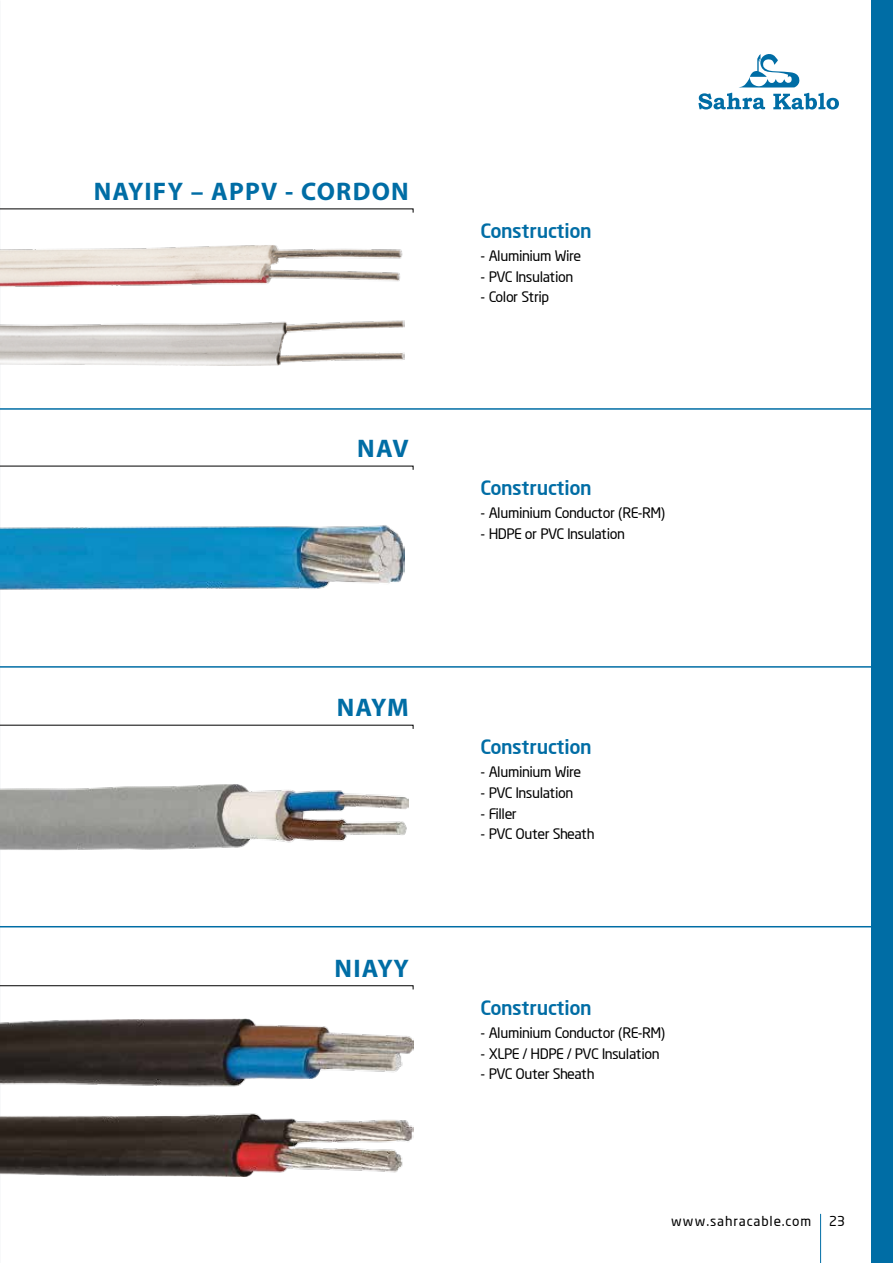
<style>
.page{position:relative;width:893px;height:1263px;background:#fff}
.page>*{position:absolute;margin:0;border:0;box-sizing:border-box;transform-origin:0 0}
.t1{font:700 25.5px "Myriad Pro";letter-spacing:.05em;color:#006da5}
.t2{font:500 19.5px "Neo Sans";color:#006da5}
.t3{font:14.25px "Neo Sans";color:#000}
.t4{font:13.5px "Neo Sans";letter-spacing:.1em;color:#000}
</style>
<div class="page">
<svg style="left:698px;top:54px;width:141px;height:56px"></svg>
<hr style="left:820px;top:1214px;width:1px;height:49px;background:#006da5">
<hr style="left:0;top:408px;width:893px;height:2px;background:#006da5">
<svg style="left:0;top:208px;width:414px;height:5px"></svg>
<svg style="left:0;top:466px;width:414px;height:4px"></svg>
<svg style="left:0;top:725px;width:414px;height:4px"></svg>
<svg style="left:0;top:985px;width:414px;height:5px"></svg>
<hr style="left:0;top:666px;width:893px;height:2px;background:#006da5">
<hr style="left:0;top:926px;width:893px;height:1px;background:#006da5">
<div style="left:871px;top:0;width:22px;height:1263px;background:#006da5"></div>
<img style="left:0;top:525px;width:405px;height:65px">
<img style="left:0;top:245px;width:405px;height:121px">
<img style="left:0;top:784px;width:409px;height:66px">
<img style="left:0;top:1018px;width:413px;height:158px">
<h1 class="t1" style="left:94px;top:175px;width:317px">NAYIFY – APPV - CORDON</h1>
<h1 class="t1" style="left:357px;top:432px;width:53px">NAV</h1>
<h1 class="t1" style="left:337px;top:691px;width:74px">NAYM</h1>
<h1 class="t1" style="left:334px;top:952px;width:76px">NIAYY</h1>
<h2 class="t2" style="left:480px;top:219px;width:112px">Construction</h2>
<p class="t3" style="left:480px;top:247px;width:102px">- Aluminium Wire</p>
<p class="t3" style="left:480px;top:268px;width:94px">- PVC Insulation</p>
<p class="t3" style="left:480px;top:288px;width:70px">- Color Strip</p>
<h2 class="t2" style="left:480px;top:476px;width:112px">Construction</h2>
<p class="t3" style="left:480px;top:504px;width:186px">- Aluminium Conductor (RE-RM)</p>
<p class="t3" style="left:480px;top:525px;width:146px">- HDPE or PVC Insulation</p>
<h2 class="t2" style="left:480px;top:735px;width:112px">Construction</h2>
<p class="t3" style="left:480px;top:763px;width:102px">- Aluminium Wire</p>
<p class="t3" style="left:480px;top:784px;width:94px">- PVC Insulation</p>
<p class="t3" style="left:480px;top:805px;width:37px">- Filler</p>
<p class="t3" style="left:480px;top:825px;width:115px">- PVC Outer Sheath</p>
<h2 class="t2" style="left:480px;top:995px;width:112px">Construction</h2>
<p class="t3" style="left:480px;top:1024px;width:186px">- Aluminium Conductor (RE-RM)</p>
<p class="t3" style="left:480px;top:1044px;width:180px">- XLPE / HDPE / PVC Insulation</p>
<p class="t3" style="left:480px;top:1065px;width:115px">- PVC Outer Sheath</p>
<p class="t4" style="left:671px;top:1212px;width:141px">www.sahracable.com</p>
<p class="t4" style="left:829px;top:1213px;width:17px">23</p>
</div>
